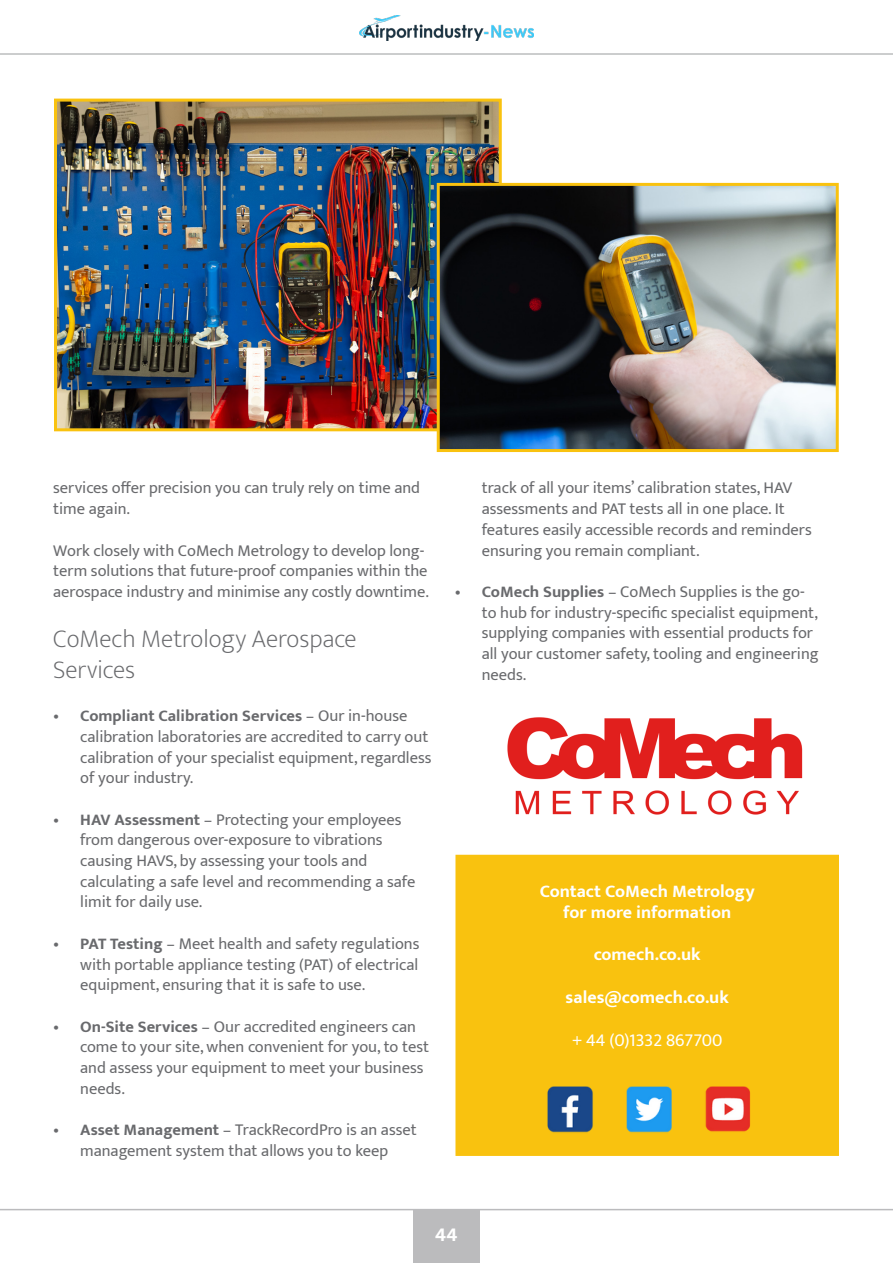
<style>
.page{position:relative;width:893px;height:1263px;background:#fff}
.page>*{position:absolute;margin:0;border:0;box-sizing:border-box;transform-origin:0 0}
.t1{font:200 25.5px/30.6px "Mukta";color:#696a6d}
.t2{font:700 21px "Mukta Mahee";color:#fff}
.t3{font:700 18px "Mukta";color:#fff}
.t4{font:18px "Mukta";color:#fff}
.t5{font:16.5px/20.7px "Mukta";color:#696a6d}
.s1{font-weight:700}
</style>
<div class="page">
<img style="left:58px;top:103px;width:440px;height:324px">
<div style="left:54px;top:99px;width:448px;height:332px;border:3px solid #f9c20f"></div>
<div style="left:455px;top:855px;width:384px;height:301px;background:#f9c20f;border:2px solid #f9c20f"></div>
<img style="left:547px;top:1086px;width:204px;height:47px">
<img style="left:441px;top:187px;width:394px;height:261px">
<div style="left:437px;top:183px;width:402px;height:269px;border:3px solid #f9c20f"></div>
<img style="left:507px;top:717px;width:296px;height:98px">
<img style="left:360px;top:16px;width:173px;height:25px">
<div style="left:413px;top:1209px;width:67px;height:54px;background:#bbbbbd"></div>
<hr style="left:0;top:1209px;width:893px;height:1px;background:#bbbbbd">
<hr style="left:0;top:53px;width:893px;height:2px;background:#bbbdbe">
<p class="t5" style="left:53px;top:477px;width:368px">services offer precision you can truly rely on time and time again.</p>
<p class="t5" style="left:53px;top:539px;width:377px">Work closely with CoMech Metrology to develop long&shy;term solutions that future-proof companies within the aerospace industry and minimise any costly downtime.</p>
<p class="t1" style="left:53px;top:624px;width:305px">CoMech Metrology Aerospace<br>Services</p>
<p class="t5" style="left:80px;top:705px;width:353px;text-indent:-27px">• <span class="s1">Compliant Calibration Services</span> – Our in-house calibration laboratories are accredited to carry out calibration of your specialist equipment, regardless of your industry.</p>
<p class="t5" style="left:80px;top:809px;width:337px;text-indent:-27px">• <span class="s1">HAV Assessment</span> – Protecting your employees from dangerous over-exposure to vibrations causing HAVS, by assessing your tools and calculating a safe level and recommending a safe limit for daily use.</p>
<p class="t5" style="left:80px;top:933px;width:341px;text-align:justify;text-indent:-27px">• <span class="s1">PAT Testing</span> – Meet health and safety regulations with portable appliance testing (PAT) of electrical equipment, ensuring that it is safe to use.</p>
<p class="t5" style="left:80px;top:1016px;width:350px;text-indent:-27px">• <span class="s1">On-Site Services</span> – Our accredited engineers can come to your site, when convenient for you, to test and assess your equipment to meet your business needs.</p>
<p class="t5" style="left:53px;top:1119px;width:365px;text-align:center">• <span class="s1">Asset Management</span> – TrackRecordPro is an asset management system that allows you to keep</p>
<p class="t5" style="left:482px;top:477px;width:331px">track of all your items’ calibration states, HAV assessments and PAT tests all in one place. It features easily accessible records and reminders ensuring you remain compliant.</p>
<p class="t5" style="left:482px;top:581px;width:338px;text-indent:-27px">• <span class="s1">CoMech Supplies</span> – CoMech Supplies is the go&shy;to hub for industry-specific specialist equipment, supplying companies with essential products for all your customer safety, tooling and engineering needs.</p>
<p class="t3" style="left:540px;top:880px;width:216px">Contact CoMech Metrology</p>
<p class="t3" style="left:563px;top:902px;width:170px">for more information</p>
<p class="t3" style="left:594px;top:943px;width:108px">comech.co.uk</p>
<p class="t3" style="left:566px;top:986px;width:165px">sales@comech.co.uk</p>
<p class="t4" style="left:572px;top:1029px;width:152px">+ 44 (0)1332 867700</p>
<p class="t2" style="left:435px;top:1222px;width:24px">44</p>
</div>
